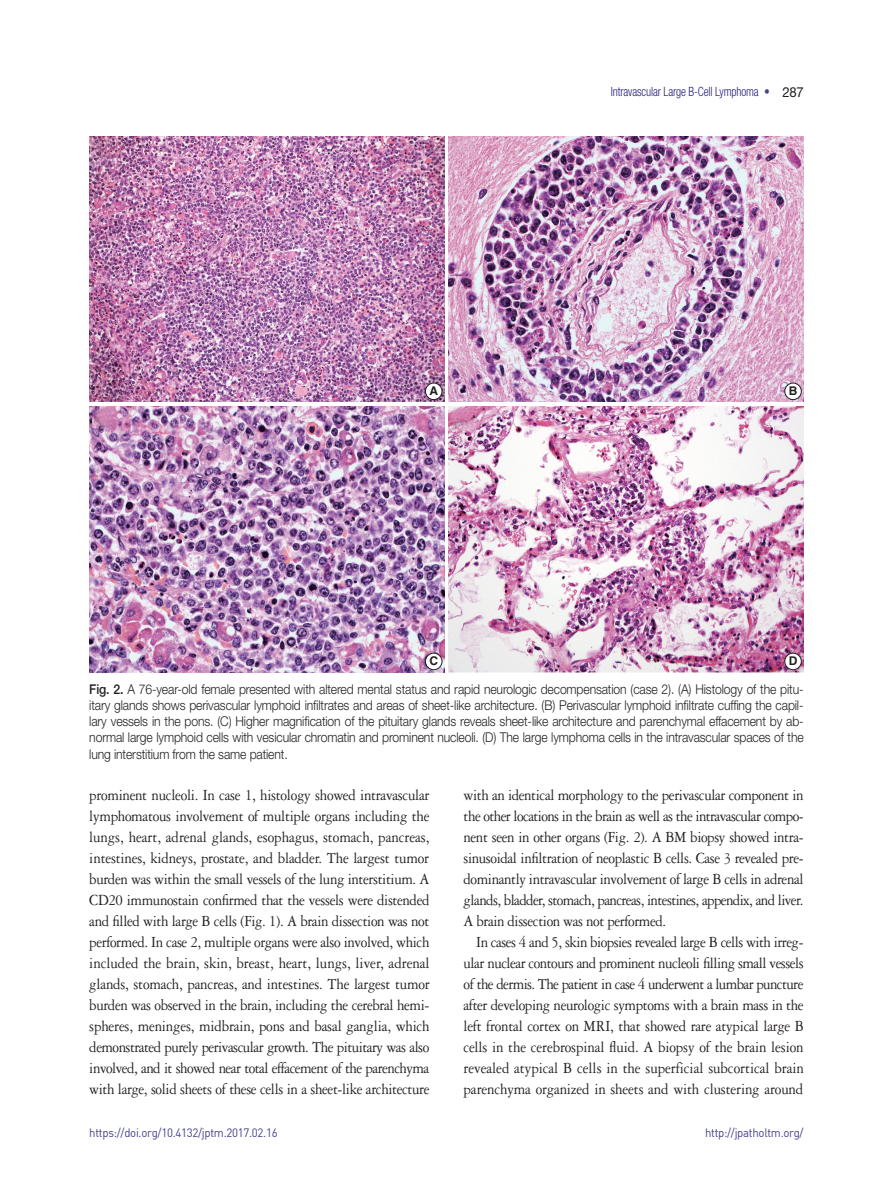
<style>
.page{position:relative;width:893px;height:1191px;background:#fff}
.page>*{position:absolute;margin:0;border:0;box-sizing:border-box;transform-origin:0 0}
.본문{font:16.5px/21px "Garamond 3 LT Std";letter-spacing:-.025em;color:#231f20;text-align:justify;scale:.9 1}
.그림제목{font:300 13.5px/16.2px "Helvetica Neue LT Std";letter-spacing:-.01em;color:#231f20;text-align:justify;scale:.9 1}
.t1{font:300 condensed 12.75px "Helvetica Neue LT Std";letter-spacing:-.01em;color:#26237b;scale:.9 1}
.t2{font:12px "Dinreg";letter-spacing:-.025em;color:#45428b;scale:.95 1}
.t3{font:700 12px "Helvetica LT Std";color:#231f20}
.s1{color:#45428b}
.s2{font-weight:400;font-stretch:normal;font-size:13.8px;color:#231f20}
.s3{font-weight:500}
</style>
<div class="page">
<img style="left:89px;top:136px;width:355px;height:266px">
<img style="left:89px;top:406px;width:355px;height:266px">
<img style="left:449px;top:136px;width:355px;height:266px">
<img style="left:449px;top:406px;width:355px;height:266px">
<div style="left:425px;top:383px;width:17px;height:16px;background:#fff;border-radius:50%"></div>
<div style="left:425px;top:383px;width:17px;height:17px;border:1px solid #231f20;border-radius:50%"></div>
<div style="left:425px;top:653px;width:17px;height:16px;background:#fff;border-radius:50%"></div>
<div style="left:425px;top:653px;width:17px;height:17px;border:1px solid #231f20;border-radius:50%"></div>
<div style="left:785px;top:383px;width:16px;height:16px;background:#fff;border-radius:50%"></div>
<div style="left:784px;top:383px;width:17px;height:17px;border:1px solid #231f20;border-radius:50%"></div>
<div style="left:785px;top:653px;width:16px;height:16px;background:#fff;border-radius:50%"></div>
<div style="left:784px;top:653px;width:17px;height:17px;border:1px solid #231f20;border-radius:50%"></div>
<p class="t3" style="left:429px;top:384px;width:10px">A</p>
<p class="t1" style="left:611px;top:84px;width:216px">Intravascular Large B-Cell Lymphoma <span class="s1">•</span> <span class="s2">287</span></p>
<p class="t3" style="left:789px;top:384px;width:10px">B</p>
<p class="t3" style="left:429px;top:654px;width:10px">C</p>
<p class="t3" style="left:789px;top:654px;width:10px">D</p>
<p class="그림제목" style="left:89px;top:680px;width:795px"><span class="s3">Fig. 2.</span> A 76-year-old female presented with altered mental status and rapid neurologic decompensation (case 2). (A) Histology of the pitu&shy;itary glands shows perivascular lymphoid infiltrates and areas of sheet-like architecture. (B) Perivascular lymphoid infiltrate cuffing the capil&shy;lary vessels in the pons. (C) Higher magnification of the pituitary glands reveals sheet-like architecture and parenchymal effacement by ab&shy;normal large lymphoid cells with vesicular chromatin and prominent nucleoli. (D) The large lymphoma cells in the intravascular spaces of the lung interstitium from the same patient.</p>
<p class="본문" style="left:89px;top:784px;width:380px">prominent nucleoli. In case 1, histology showed intravascular lymphomatous involvement of multiple organs including the lungs, heart, adrenal glands, esophagus, stomach, pancreas, intestines, kidneys, prostate, and bladder. The largest tumor burden was within the small vessels of the lung interstitium. A CD20 immunostain confirmed that the vessels were distended and filled with large B cells (Fig. 1). A brain dissection was not performed. In case 2, multiple organs were also involved, which included the brain, skin, breast, heart, lungs, liver, adrenal glands, stomach, pancreas, and intestines. The largest tumor burden was observed in the brain, including the cerebral hemi&shy;spheres, meninges, midbrain, pons and basal ganglia, which demonstrated purely perivascular growth. The pituitary was also involved, and it showed near total effacement of the parenchyma with large, solid sheets of these cells in a sheet-like architecture</p>
<p class="본문" style="left:463px;top:784px;width:379px">with an identical morphology to the perivascular component in the other locations in the brain as well as the intravascular compo&shy;nent seen in other organs (Fig. 2). A BM biopsy showed intra&shy;sinusoidal infiltration of neoplastic B cells. Case 3 revealed pre&shy;dominantly intravascular involvement of large B cells in adrenal glands, bladder, stomach, pancreas, intestines, appendix, and liver.<br>A brain dissection was not performed.</p>
<p class="본문" style="left:463px;top:931px;width:380px;text-indent:13px">In cases 4 and 5, skin biopsies revealed large B cells with irreg&shy;ular nuclear contours and prominent nucleoli filling small vessels of the dermis. The patient in case 4 underwent a lumbar puncture after developing neurologic symptoms with a brain mass in the left frontal cortex on MRI, that showed rare atypical large B cells in the cerebrospinal fluid. A biopsy of the brain lesion revealed atypical B cells in the superficial subcortical brain parenchyma organized in sheets and with clustering around</p>
<p class="t2" style="left:89px;top:1125px;width:200px">https://doi.org/10.4132/jptm.2017.02.16</p>
<p class="t2" style="left:705px;top:1125px;width:105px">http://jpatholtm.org/</p>
</div>
